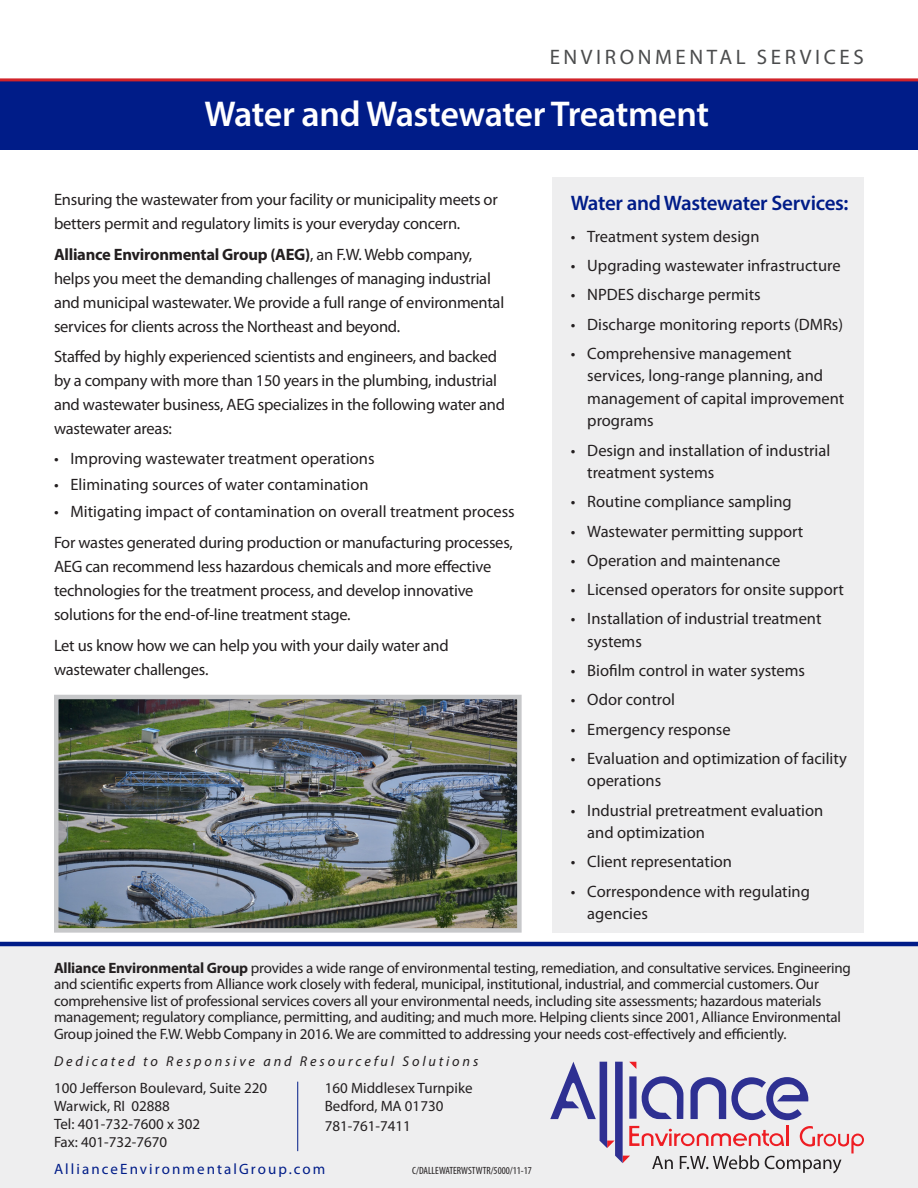
<style>
.page{position:relative;width:918px;height:1188px;background:#fff}
.page>*{position:absolute;margin:0;border:0;box-sizing:border-box;transform-origin:0 0}
.t1{font:600 36px "Myriad Pro";letter-spacing:-.015em;color:#fff}
.t2{font:600 21px "Myriad Pro";letter-spacing:-.015em;color:#001c88}
.t3{font:21px "Myriad Pro";letter-spacing:.17em;color:#4b4c4d}
.t4{font:16.5px/24px "Myriad Pro";letter-spacing:-.01em;color:#231f20}
.t5{font:15px/16.5px "Myriad Pro";letter-spacing:-.015em;color:#231f20}
.t6{font:15px "Myriad Pro";letter-spacing:.14em;color:#001c88}
.t7{font:italic 14.25px "Myriad Pro";letter-spacing:.2em;color:#231f20}
.sidebar_text{font:condensed 10.5px "Myriad Pro";color:#231f20}
.s1{font-weight:700}
</style>
<div class="page">
<div style="left:0;top:80px;width:918px;height:69px;background:#001c88"></div>
<hr style="left:0;top:78px;width:918px;height:3px;background:#d1232a">
<div style="left:0;top:944px;width:918px;height:244px;background:#eeeeef"></div>
<hr style="left:0;top:942px;width:918px;height:4px;background:#001c88">
<svg style="left:550px;top:1062px;width:314px;height:111px"></svg>
<hr style="left:297px;top:1082px;width:1px;height:69px;background:#001c88">
<div style="left:553px;top:178px;width:311px;height:755px;background:#eeeeef"></div>
<img style="left:59px;top:700px;width:458px;height:228px">
<div style="left:54px;top:695px;width:468px;height:238px;border:4px solid #c7c8ca"></div>
<p class="t3" style="left:550px;top:44px;width:316px">ENVIRONMENTAL SERVICES</p>
<p class="t1" style="left:205px;top:91px;width:506px">Water and Wastewater Treatment</p>
<p class="t4" style="left:54px;top:187px;width:445px">Ensuring the wastewater from your facility or municipality meets or betters permit and regulatory limits is your everyday concern.</p>
<p class="t4" style="left:54px;top:242px;width:452px"><span class="s1">Alliance Environmental Group (AEG)</span>, an F.W. Webb company, helps you meet the demanding challenges of managing industrial and municipal wastewater. We provide a full range of environmental services for clients across the Northeast and beyond.</p>
<p class="t4" style="left:54px;top:345px;width:453px">Staffed by highly experienced scientists and engineers, and backed by a company with more than 150 years in the plumbing, industrial and wastewater business, AEG specializes in the following water and wastewater areas:</p>
<p class="t4" style="left:54px;top:446px;width:322px">• Improving wastewater treatment operations</p>
<p class="t4" style="left:54px;top:472px;width:316px">• Eliminating sources of water contamination</p>
<p class="t4" style="left:54px;top:499px;width:462px">• Mitigating impact of contamination on overall treatment process</p>
<p class="t4" style="left:54px;top:530px;width:460px">For wastes generated during production or manufacturing processes, AEG can recommend less hazardous chemicals and more effective technologies for the treatment process, and develop innovative solutions for the end-of-line treatment stage.</p>
<p class="t4" style="left:54px;top:633px;width:396px">Let us know how we can help you with your daily water and wastewater challenges.</p>
<p class="t2" style="left:571px;top:189px;width:279px">Water and Wastewater Services:</p>
<p class="t4" style="left:571px;top:224px;width:190px">• Treatment system design</p>
<p class="t4" style="left:571px;top:253px;width:271px">• Upgrading wastewater infrastructure</p>
<p class="t4" style="left:571px;top:283px;width:192px">• NPDES discharge permits</p>
<p class="t4" style="left:571px;top:312px;width:274px">• Discharge monitoring reports (DMRs)</p>
<p class="t4" style="left:587px;top:342px;width:258px;line-height:22.5px;text-indent:-16px">• Comprehensive management services, long-range planning, and management of capital improvement programs</p>
<p class="t4" style="left:587px;top:439px;width:245px;line-height:22.5px;text-indent:-16px">• Design and installation of industrial treatment systems</p>
<p class="t4" style="left:571px;top:490px;width:223px">• Routine compliance sampling</p>
<p class="t4" style="left:571px;top:519px;width:234px">• Wastewater permitting support</p>
<p class="t4" style="left:571px;top:548px;width:211px">• Operation and maintenance</p>
<p class="t4" style="left:571px;top:577px;width:275px">• Licensed operators for onsite support</p>
<p class="t4" style="left:587px;top:607px;width:236px;line-height:22.5px;text-indent:-16px">• Installation of industrial treatment systems</p>
<p class="t4" style="left:571px;top:658px;width:236px">• Biofilm control in water systems</p>
<p class="t4" style="left:571px;top:688px;width:106px">• Odor control</p>
<p class="t4" style="left:571px;top:717px;width:161px">• Emergency response</p>
<p class="t4" style="left:587px;top:747px;width:261px;line-height:22.5px;text-indent:-16px">• Evaluation and optimization of facility operations</p>
<p class="t4" style="left:587px;top:799px;width:238px;line-height:22.5px;text-indent:-16px">• Industrial pretreatment evaluation and optimization</p>
<p class="t4" style="left:571px;top:850px;width:163px">• Client representation</p>
<p class="t4" style="left:587px;top:880px;width:224px;line-height:22.5px;text-indent:-16px">• Correspondence with regulating agencies</p>
<p class="t5" style="left:54px;top:959px;width:798px"><span class="s1">Alliance Environmental Group</span> provides a wide range of environmental testing, remediation, and consultative services. Engineering and scientific experts from Alliance work closely with federal, municipal, institutional, industrial, and commercial customers. Our comprehensive list of professional services covers all your environmental needs, including site assessments; hazardous materials management; regulatory compliance, permitting, and auditing; and much more. Helping clients since 2001, Alliance Environmental Group joined the F.W. Webb Company in 2016. We are committed to addressing your needs cost-effectively and efficiently.</p>
<p class="t7" style="left:54px;top:1052px;width:426px">Dedicated to Responsive and Resourceful Solutions</p>
<p class="t5" style="left:325px;top:1079px;width:149px;line-height:18px">160 Middlesex Turnpike<br>Bedford, MA 01730</p>
<p class="t5" style="left:325px;top:1117px;width:88px">781-761-7411</p>
<p class="t6" style="left:54px;top:1159px;width:273px">AllianceEnvironmentalGroup.com</p>
<p class="t5" style="left:54px;top:1079px;width:215px;line-height:18px">100 Jefferson Boulevard, Suite 220<br>Warwick, RI 02888<br>Tel: 401-732-7600 x 302<br>Fax: 401-732-7670</p>
<p class="sidebar_text" style="left:412px;top:1164px;width:121px">C/DALLEWATERWSTWTR/5000/11-17</p>
</div>
